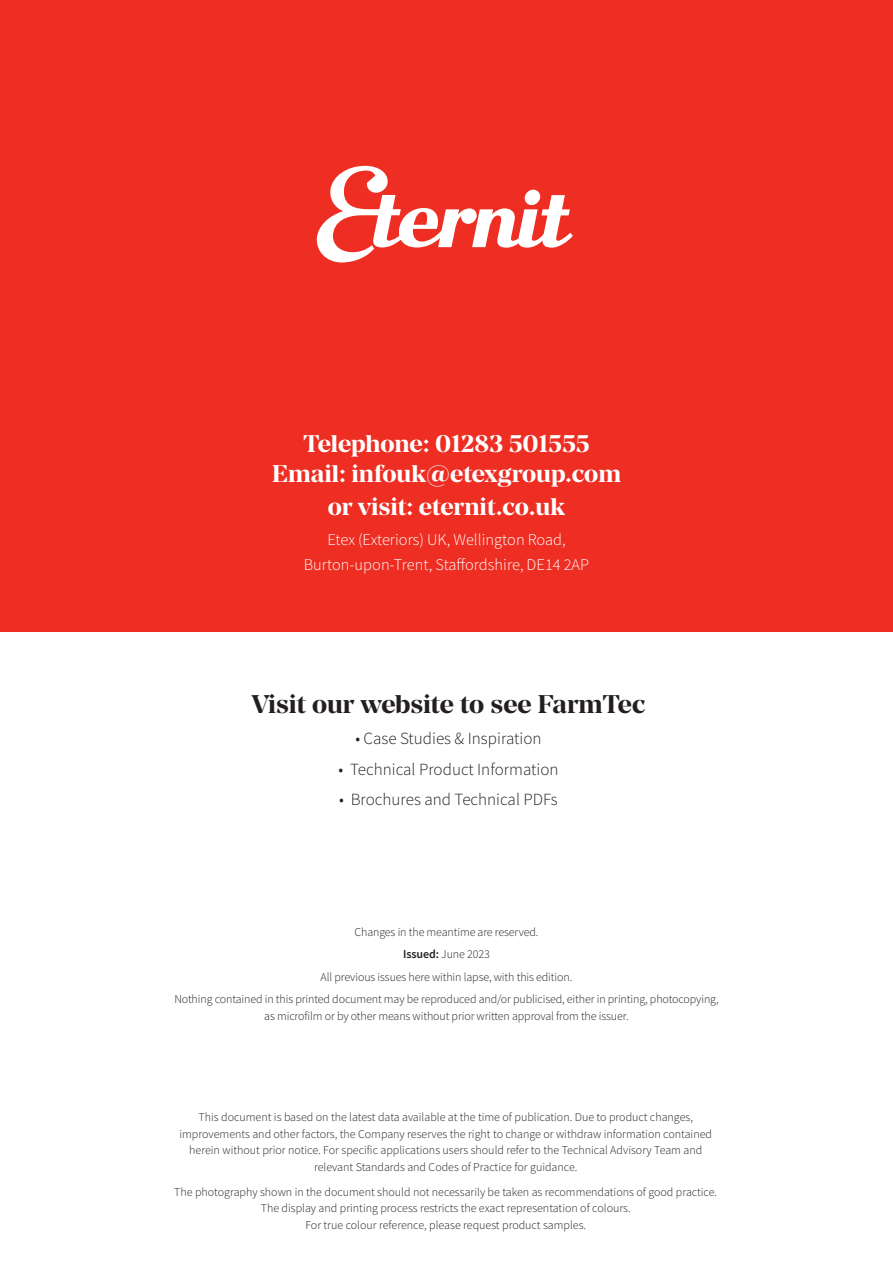
<style>
.page{position:relative;width:893px;height:1263px;background:#fff}
.page>*{position:absolute;margin:0;border:0;box-sizing:border-box;transform-origin:0 0}
.Subhead_Green_Bold{font:700 25.5px "Manier";letter-spacing:-.005em;color:#231f20}
.t1{font:700 24px/30px "Manier";color:#fff;text-align:center}
.Body_8pt{font:300 17.1px "Source Sans Pro";color:#231f20}
.t2{font:300 16.35px/24.6px "Source Sans Pro";color:#fff;text-align:center}
.Notes_Black_6pt{font:300 12px/16.5px "Source Sans Pro";color:#231f20;text-align:center}
.Body_8pt-2{font:300 12px/16.5px "Source Sans Pro";letter-spacing:-.01em;color:#231f20;text-align:center}
.s1{font-weight:600}
</style>
<div class="page">
<div style="left:0;top:0;width:893px;height:631px;background:#ee2e22"></div>
<svg style="left:316px;top:166px;width:257px;height:96px"></svg>
<p class="t1" style="left:272px;top:429px;width:350px">Telephone: 01283 501555<br>Email: infouk@etexgroup.com</p>
<p class="t1" style="left:328px;top:492px;width:239px">or visit: eternit.co.uk</p>
<p class="t2" style="left:304px;top:528px;width:287px">Etex (Exteriors) UK, Wellington Road,<br>Burton-upon-Trent, Staffordshire, DE14 2AP</p>
<p class="Subhead_Green_Bold" style="left:252px;top:688px;width:395px">Visit our website to see FarmTec</p>
<p class="Body_8pt" style="left:355px;top:727px;width:188px">• Case Studies &amp; Inspiration</p>
<p class="Body_8pt" style="left:338px;top:758px;width:222px">• Technical Product Information</p>
<p class="Body_8pt" style="left:339px;top:789px;width:220px">• Brochures and Technical PDFs</p>
<p class="Body_8pt-2" style="left:354px;top:923px;width:186px">Changes in the meantime are reserved.</p>
<p class="Body_8pt-2" style="left:403px;top:946px;width:88px"><span class="s1">Issued:</span> June 2023</p>
<p class="Body_8pt-2" style="left:321px;top:968px;width:253px">All previous issues here within lapse, with this edition.</p>
<p class="Body_8pt-2" style="left:174px;top:991px;width:546px">Nothing contained in this printed document may be reproduced and/or publicised, either in printing, photocopying, as microfilm or by other means without prior written approval from the issuer.</p>
<p class="Notes_Black_6pt" style="left:179px;top:1109px;width:534px">This document is based on the latest data available at the time of publication. Due to product changes, improvements and other factors, the Company reserves the right to change or withdraw information contained herein without prior notice. For specific applications users should refer to the Technical Advisory Team and relevant Standards and Codes of Practice for guidance.</p>
<p class="Notes_Black_6pt" style="left:174px;top:1184px;width:544px">The photography shown in the document should not necessarily be taken as recommendations of good practice.<br>The display and printing process restricts the exact representation of colours.<br>For true colour reference, please request product samples.</p>
</div>
